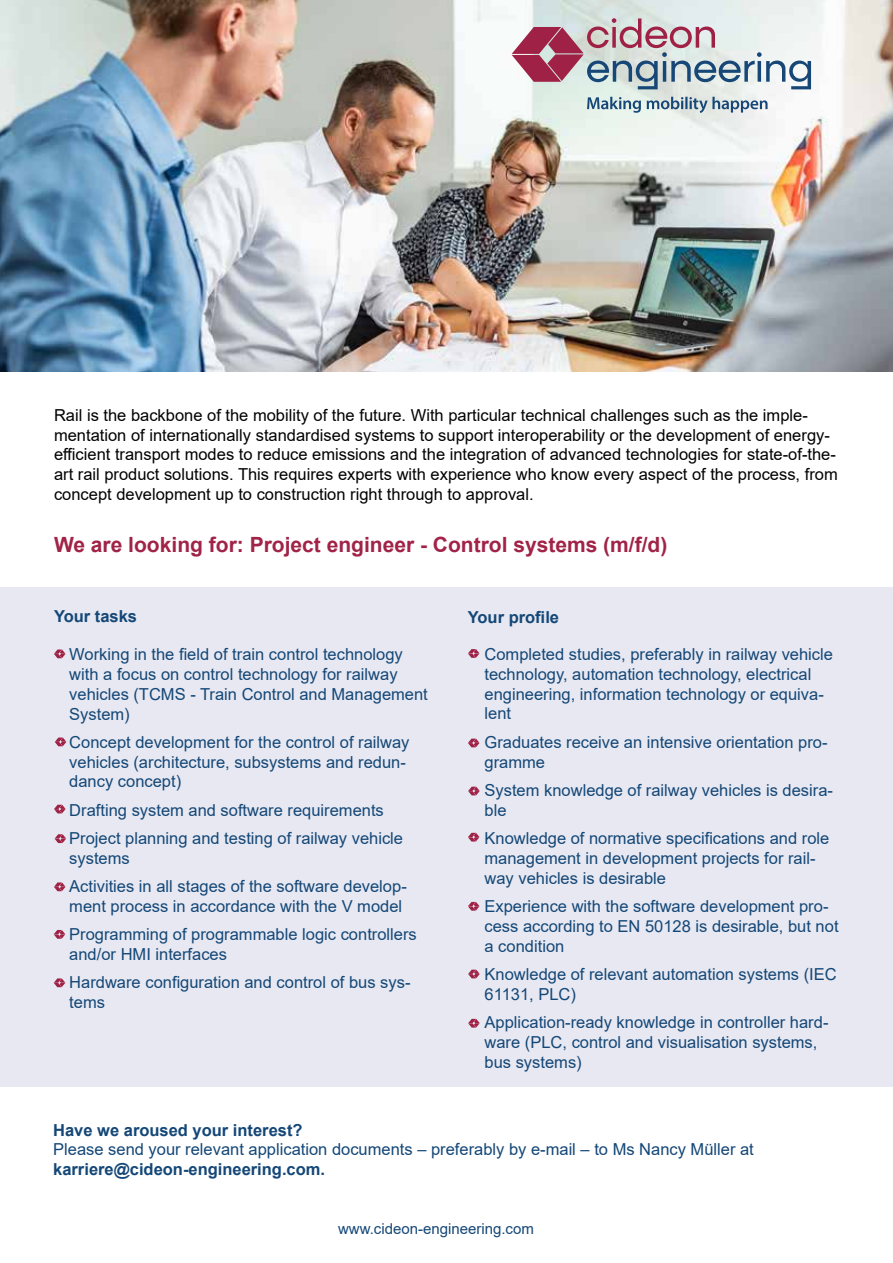
<style>
.page{position:relative;width:893px;height:1263px;background:#fff}
.page>*{position:absolute;margin:0;border:0;box-sizing:border-box;transform-origin:0 0}
.t1{font:700 21px "Arial";color:#a12347}
.t2{font:16.5px/19.8px "Arial";color:#144777}
.t3{font:16.5px/19.8px "Arial";color:#020203}
.t4{font:700 16.5px "Arial";color:#144777}
.t5{font:15px "Arial";color:#144777}
</style>
<div class="page">
<div style="left:0;top:587px;width:893px;height:499px;background:#e7e8f1"></div>
<svg style="left:54px;top:649px;width:12px;height:9px"></svg>
<svg style="left:55px;top:737px;width:11px;height:9px"></svg>
<svg style="left:55px;top:834px;width:11px;height:9px"></svg>
<svg style="left:468px;top:649px;width:11px;height:9px"></svg>
<svg style="left:468px;top:739px;width:11px;height:8px"></svg>
<svg style="left:468px;top:787px;width:12px;height:8px"></svg>
<svg style="left:468px;top:833px;width:11px;height:8px"></svg>
<svg style="left:468px;top:902px;width:11px;height:9px"></svg>
<svg style="left:54px;top:805px;width:12px;height:8px"></svg>
<svg style="left:54px;top:882px;width:12px;height:9px"></svg>
<svg style="left:468px;top:970px;width:12px;height:8px"></svg>
<svg style="left:468px;top:1019px;width:12px;height:8px"></svg>
<svg style="left:54px;top:930px;width:11px;height:9px"></svg>
<svg style="left:54px;top:978px;width:11px;height:9px"></svg>
<img style="left:0;top:0;width:893px;height:371px">
<svg style="left:587px;top:97px;width:180px;height:16px;background:#a8bbc5"></svg>
<svg style="left:512px;top:18px;width:299px;height:71px;background:#c3b8c0"></svg>
<p class="t3" style="left:54px;top:405px;width:785px">Rail is the backbone of the mobility of the future. With particular technical challenges such as the imple&shy;mentation of internationally standardised systems to support interoperability or the development of energy&shy;efficient transport modes to reduce emissions and the integration of advanced technologies for state-of-the&shy;art rail product solutions. This requires experts with experience who know every aspect of the process, from concept development up to construction right through to approval.</p>
<p class="t1" style="left:54px;top:530px;width:615px">We are looking for: Project engineer - Control systems (m/f/d)</p>
<p class="t4" style="left:54px;top:605px;width:85px">Your tasks</p>
<p class="t4" style="left:468px;top:606px;width:93px">Your profile</p>
<p class="t2" style="left:69px;top:644px;width:360px">Working in the field of train control technology with a focus on control technology for railway vehicles (TCMS - Train Control and Management System)</p>
<p class="t2" style="left:69px;top:732px;width:342px">Concept development for the control of railway vehicles (architecture, subsystems and redun&shy;dancy concept)</p>
<p class="t2" style="left:69px;top:796px;width:335px;line-height:28.3px">Drafting system and software requirements<br>Project planning and testing of railway vehicle</p>
<p class="t2" style="left:69px;top:844px;width:339px;line-height:28.3px">systems<br>Activities in all stages of the software develop-</p>
<p class="t2" style="left:69px;top:892px;width:349px;line-height:28.3px">ment process in accordance with the V model<br>Programming of programmable logic controllers</p>
<p class="t2" style="left:69px;top:940px;width:343px;line-height:28.3px">and/or HMI interfaces<br>Hardware configuration and control of bus sys-</p>
<p class="t2" style="left:69px;top:992px;width:37px">tems</p>
<p class="t2" style="left:485px;top:644px;width:350px">Completed studies, preferably in railway vehicle technology, automation technology, electrical engineering, information technology or equiva&shy;lent</p>
<p class="t2" style="left:485px;top:732px;width:345px">Graduates receive an intensive orientation pro&shy;gramme</p>
<p class="t2" style="left:485px;top:780px;width:350px">System knowledge of railway vehicles is desira&shy;ble</p>
<p class="t2" style="left:485px;top:828px;width:346px">Knowledge of normative specifications and role management in development projects for rail&shy;way vehicles is desirable</p>
<p class="t2" style="left:485px;top:896px;width:356px">Experience with the software development pro&shy;cess according to EN 50128 is desirable, but not a condition</p>
<p class="t2" style="left:485px;top:964px;width:354px">Knowledge of relevant automation systems (IEC<br>61131, PLC)</p>
<p class="t2" style="left:485px;top:1012px;width:345px">Application-ready knowledge in controller hard&shy;ware (PLC, control and visualisation systems, bus systems)</p>
<p class="t4" style="left:53px;top:1118px;width:251px">Have we aroused your interest?</p>
<p class="t2" style="left:53px;top:1139px;width:702px">Please send your relevant application documents – preferably by e-mail – to Ms Nancy Müller at</p>
<p class="t4" style="left:53px;top:1158px;width:273px">karriere@cideon-engineering.com.</p>
<p class="t5" style="left:338px;top:1218px;width:197px">www.cideon-engineering.com</p>
</div>
